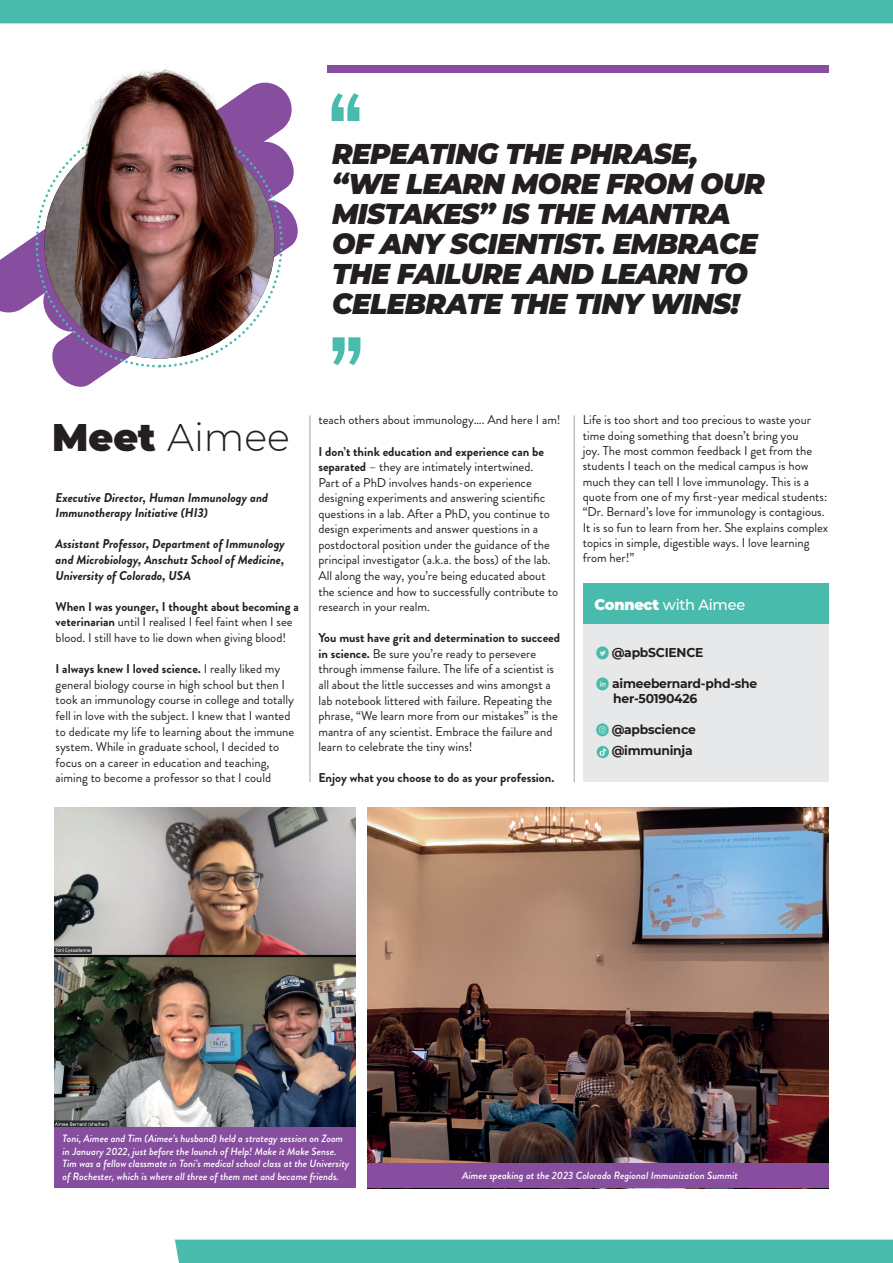
<style>
.page{position:relative;width:893px;height:1263px;background:#fff}
.page>*{position:absolute;margin:0;border:0;box-sizing:border-box;transform-origin:0 0}
.t1{font:700 106.35px "Rift";color:#48bbad}
.t2{font:300 38.4px "Montserrat";color:#231f20}
.t3{font:italic 900 28.5px/30px "Montserrat";letter-spacing:-.02em;color:#231f20}
.t4{font:500 15px "Montserrat";letter-spacing:-.02em;color:#fff}
.t5{font:12.75px/15.6px "Brandon Grotesque";color:#231f20}
.t6{font:italic 700 12.75px/15.6px "Brandon Grotesque";color:#231f20}
.t7{font:700 12.75px "Montserrat";letter-spacing:-.02em;color:#231f20}
.t8{font:700 12.75px "Brandon Grotesque";color:#231f20}
.t9{font:italic 500 10.5px/12.6px "Brandon Grotesque";color:#fff}
.s1{font-weight:900}
.s2{font-weight:700}
.s3{font-family:"Social Media Circled";font-weight:400;color:#48bbad}
</style>
<div class="page">
<img style="left:54px;top:807px;width:301px;height:320px">
<img style="left:367px;top:807px;width:461px;height:356px">
<svg style="left:0;top:83px;width:292px;height:230px"></svg>
<svg style="left:55px;top:197px;width:243px;height:190px"></svg>
<svg style="left:34px;top:119px;width:250px;height:250px"></svg>
<img style="left:37px;top:69px;width:231px;height:287px">
<hr style="left:574px;top:415px;width:1px;height:367px;background:#a0a1a5">
<hr style="left:310px;top:415px;width:1px;height:367px;background:#a0a1a5">
<div style="left:327px;top:65px;width:502px;height:7px;background:#874e9f"></div>
<div style="left:175px;top:1239px;width:718px;height:24px;background:#48bbad"></div>
<div style="left:583px;top:583px;width:245px;height:199px;background:#e7e8e9"></div>
<div style="left:583px;top:583px;width:245px;height:41px;background:#48bbad"></div>
<div style="left:54px;top:1127px;width:301px;height:61px;background:#874e9f"></div>
<div style="left:367px;top:1163px;width:461px;height:25px;background:#874e9f"></div>
<div style="left:0;top:0;width:893px;height:23px;background:#48bbad"></div>
<svg style="left:597px;top:746px;width:12px;height:12px"></svg>
<p class="t1" style="left:327px;top:55px;width:38px">“</p>
<p class="t3" style="left:332px;top:137px;width:434px">REPEATING THE PHRASE, “WE LEARN MORE FROM OUR<br>MISTAKES” IS THE MANTRA<br>OF ANY SCIENTIST. EMBRACE<br>THE FAILURE AND LEARN TO<br>CELEBRATE THE TINY WINS!</p>
<p class="t2" style="left:52px;top:411px;width:239px"><span class="s1">Meet</span> Aimee</p>
<p class="t6" style="left:56px;top:489px;width:214px">Executive Director, Human Immunology and<br>Immunotherapy Initiative (HI3)</p>
<p class="t6" style="left:56px;top:536px;width:231px;text-align:justify">Assistant Professor, Department of Immunology and Microbiology, Anschutz School of Medicine, University of Colorado, USA</p>
<p class="t5" style="left:56px;top:599px;width:245px"><span class="s2">When I was younger, I thought about becoming a veterinarian</span> until I realised I feel faint when I see blood. I still have to lie down when giving blood!</p>
<p class="t5" style="left:56px;top:661px;width:240px"><span class="s2">I always knew I loved science.</span> I really liked my general biology course in high school but then I took an immunology course in college and totally fell in love with the subject. I knew that I wanted to dedicate my life to learning about the immune system. While in graduate school, I decided to focus on a career in education and teaching, aiming to become a professor so that I could</p>
<p class="t1" style="left:328px;top:298px;width:38px">”</p>
<p class="t5" style="left:318px;top:412px;width:244px">teach others about immunology…. And here I am!</p>
<p class="t5" style="left:318px;top:443px;width:241px"><span class="s2">I don’t think education and experience can be separated</span> – they are intimately intertwined.<br>Part of a PhD involves hands-on experience designing experiments and answering scientific questions in a lab. After a PhD, you continue to design experiments and answer questions in a postdoctoral position under the guidance of the principal investigator (a.k.a. the boss) of the lab.<br>All along the way, you’re being educated about the science and how to successfully contribute to research in your realm.</p>
<p class="t5" style="left:318px;top:630px;width:243px"><span class="s2">You must have grit and determination to succeed in science.</span> Be sure you’re ready to persevere through immense failure. The life of a scientist is all about the little successes and wins amongst a lab notebook littered with failure. Repeating the phrase, “We learn more from our mistakes” is the mantra of any scientist. Embrace the failure and learn to celebrate the tiny wins!</p>
<p class="t8" style="left:318px;top:769px;width:237px">Enjoy what you choose to do as your profession.</p>
<p class="t5" style="left:583px;top:412px;width:247px">Life is too short and too precious to waste your time doing something that doesn’t bring you<br>joy. The most common feedback I get from the students I teach on the medical campus is how much they can tell I love immunology. This is a quote from one of my first-year medical students: “Dr. Bernard’s love for immunology is contagious.<br>It is so fun to learn from her. She explains complex topics in simple, digestible ways. I love learning from her!”</p>
<p class="t4" style="left:595px;top:594px;width:152px"><span class="s1">Connect</span> with Aimee</p>
<p class="t7" style="left:596px;top:643px;width:109px"><span class="s3">D</span> @apbSCIENCE</p>
<p class="t7" style="left:596px;top:674px;width:163px"><span class="s3">C</span> aimeebernard-phd-she</p>
<p class="t7" style="left:613px;top:689px;width:86px">her-50190426</p>
<p class="t7" style="left:596px;top:720px;width:101px"><span class="s3">Q</span> @apbscience</p>
<p class="t7" style="left:612px;top:741px;width:82px">@immuninja</p>
<p class="t9" style="left:63px;top:1132px;width:288px">Toni, Aimee and Tim (Aimee’s husband) held a strategy session on Zoom in January 2022, just before the launch of Help! Make it Make Sense.<br>Tim was a fellow classmate in Toni’s medical school class at the University of Rochester, which is where all three of them met and became friends.</p>
<p class="t9" style="left:462px;top:1169px;width:277px">Aimee speaking at the 2023 Colorado Regional Immunization Summit</p>
</div>
